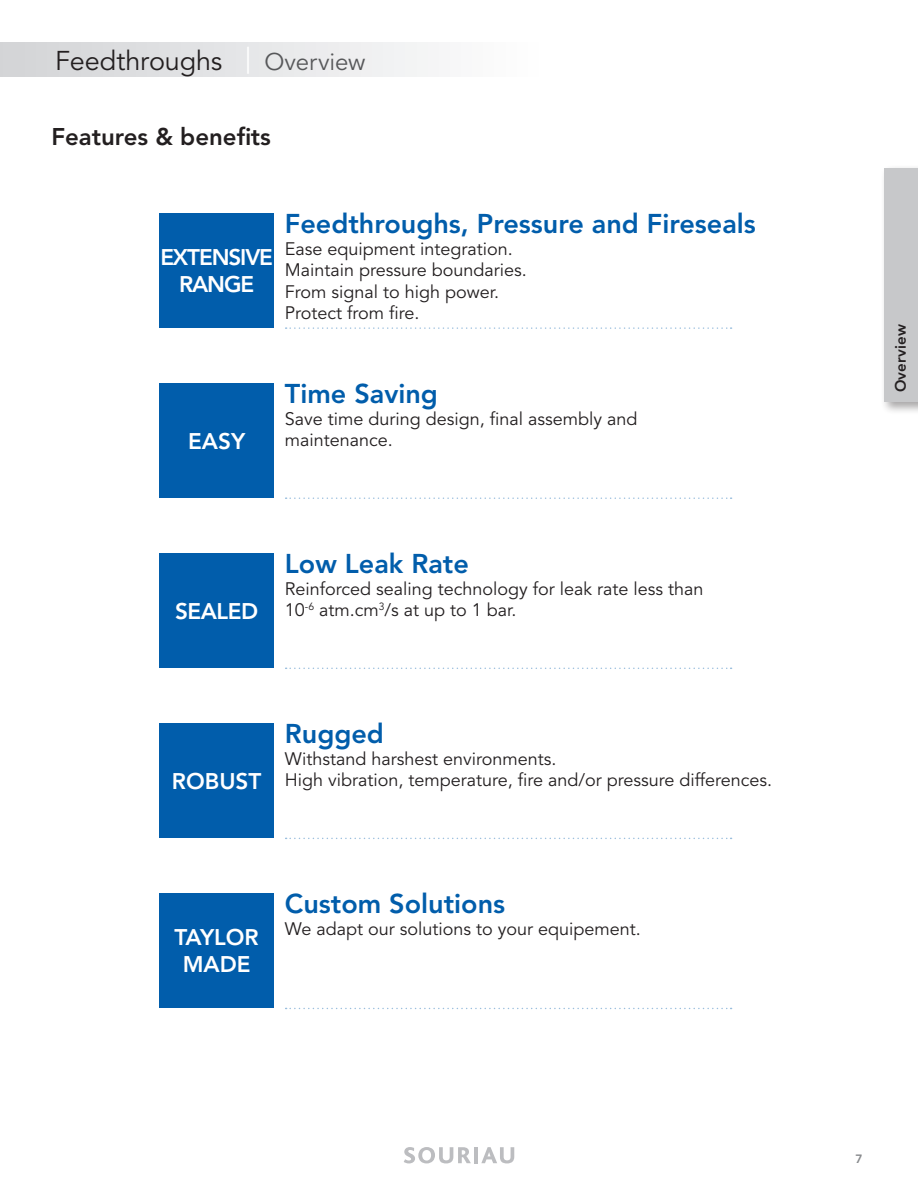
<style>
.page{position:relative;width:918px;height:1188px;background:#fff}
.page>*{position:absolute;margin:0;border:0;box-sizing:border-box;transform-origin:0 0}
.t1{font:800 27px "Avenir LT Std";color:#015dab}
.t2{font:27px "Avenir LT Std";color:#231f20}
.t3{font:800 24px "Avenir LT Std";color:#231f20}
.t4{font:800 22.5px "Avenir LT Std";letter-spacing:-.02em;color:#fff}
.t5{font:800 22.5px/27px "Avenir LT Std";letter-spacing:-.05em;color:#fff;text-align:center}
.t6{font:800 22.5px/27px "Avenir LT Std";color:#fff;text-align:center}
.t7{font:18px/21.6px "Avenir LT Std";color:#231f20}
.t8{font:800 15px "Avenir LT Std";letter-spacing:.015em;color:#231f20}
.t9{font:800 12px "Avenir LT Std";color:#87898c}
.s1{color:#fff}
.s2{font-size:24px;color:#57585a}
</style>
<div class="page">
<div style="left:0;top:43px;width:544px;height:34px;background:linear-gradient(to right,#d2d3d6,#fefefe)"></div>
<svg style="left:404px;top:1147px;width:67px;height:16px"></svg>
<hr style="left:474px;top:1147px;width:4px;height:16px;background:#bcbdc0">
<svg style="left:481px;top:1147px;width:33px;height:16px"></svg>
<svg style="left:286px;top:1008px;width:446px;height:1px"></svg>
<svg style="left:286px;top:838px;width:446px;height:1px"></svg>
<svg style="left:286px;top:668px;width:446px;height:1px"></svg>
<svg style="left:286px;top:497px;width:446px;height:2px"></svg>
<svg style="left:286px;top:327px;width:446px;height:2px"></svg>
<div style="left:159px;top:213px;width:115px;height:114px;background:#015dab"></div>
<div style="left:159px;top:383px;width:115px;height:114px;background:#015dab"></div>
<div style="left:159px;top:553px;width:115px;height:115px;background:#015dab"></div>
<div style="left:159px;top:723px;width:115px;height:115px;background:#015dab"></div>
<div style="left:159px;top:893px;width:115px;height:115px;background:#015dab"></div>
<div style="left:880px;top:164px;width:38px;height:251px;background:#231f20;opacity:.4"></div>
<div style="left:884px;top:168px;width:34px;height:234px;background:#c7c8ca"></div>
<h1 class="t2" style="left:55px;top:45px;width:312px">Feedthroughs <span class="s1">|</span> <span class="s2">Overview</span></h1>
<h2 class="t3" style="left:51px;top:123px;width:221px">Features &amp; benefits</h2>
<p class="t5" style="left:160px;top:244px;width:114px">EXTENSIVE<br>RANGE</p>
<h1 class="t1" style="left:285px;top:208px;width:472px">Feedthroughs, Pressure and Fireseals</h1>
<p class="t7" style="left:285px;top:238px;width:244px">Ease equipment integration.<br>Maintain pressure boundaries.<br>From signal to high power.<br>Protect from fire.</p>
<p class="t4" style="left:188px;top:427px;width:59px">EASY</p>
<h1 class="t1" style="left:285px;top:378px;width:155px">Time Saving</h1>
<p class="t7" style="left:285px;top:408px;width:354px">Save time during design, final assembly and maintenance.</p>
<p class="t4" style="left:175px;top:598px;width:85px">SEALED</p>
<h1 class="t1" style="left:285px;top:548px;width:185px">Low Leak Rate</h1>
<p class="t7" style="left:285px;top:578px;width:420px">Reinforced sealing technology for leak rate less than<br>10<sup>-6</sup> atm.cm<sup>3</sup>/s at up to 1 bar.</p>
<p class="t4" style="left:172px;top:768px;width:91px">ROBUST</p>
<h1 class="t1" style="left:285px;top:718px;width:101px">Rugged</h1>
<p class="t7" style="left:285px;top:748px;width:489px">Withstand harshest environments.<br>High vibration, temperature, fire and/or pressure differences.</p>
<p class="t6" style="left:175px;top:924px;width:86px">TAYLOR<br>MADE</p>
<h1 class="t1" style="left:285px;top:888px;width:222px">Custom Solutions</h1>
<p class="t7" style="left:285px;top:918px;width:357px">We adapt our solutions to your equipement.</p>
<p class="t8" style="left:892px;top:392px;width:70px;rotate:-90deg">Overview</p>
<p class="t9" style="left:856px;top:1152px;width:9px">7</p>
</div>
